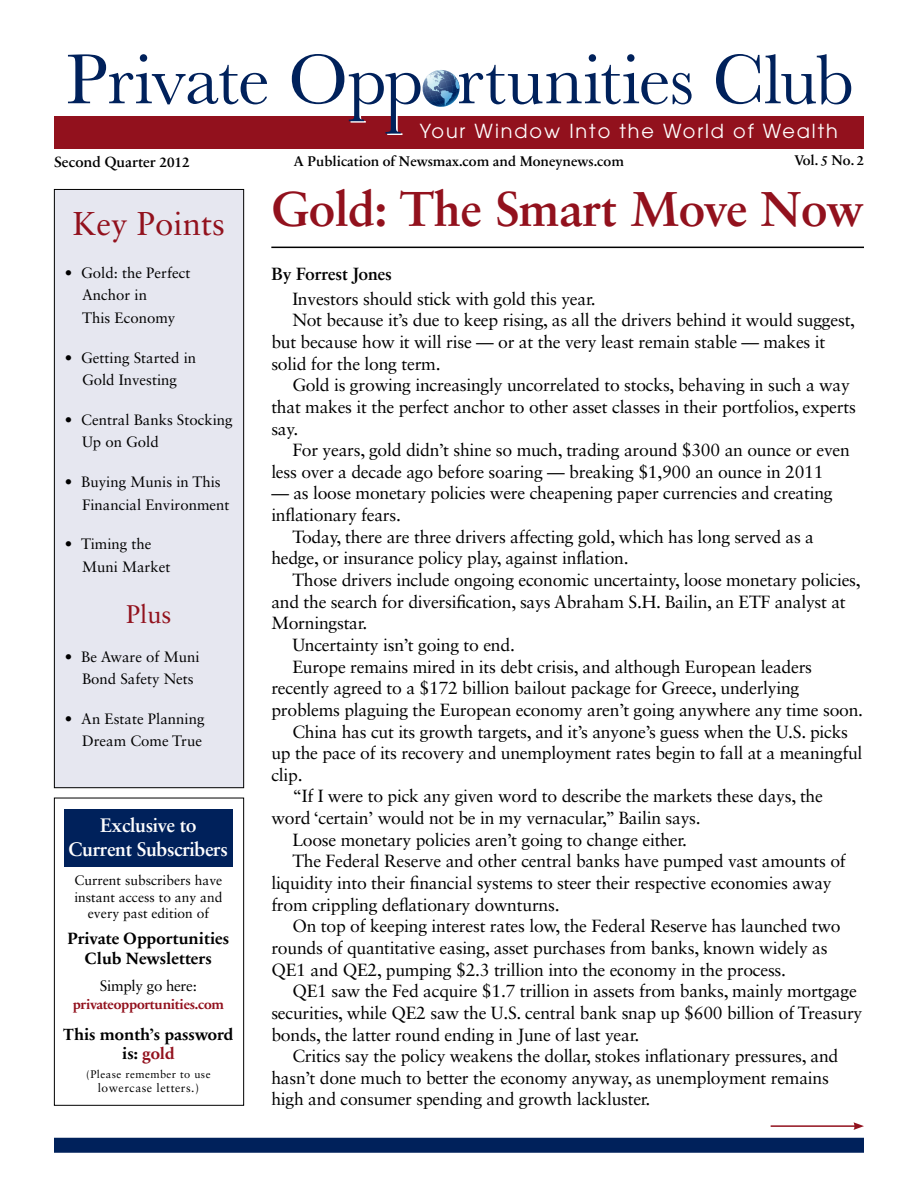
<style>
.page{position:relative;width:918px;height:1188px;background:#fff}
.page>*{position:absolute;margin:0;border:0;box-sizing:border-box;transform-origin:0 0}
.t1{font:700 48.75px "Sabon LT Std";letter-spacing:-.015em;color:#92111d}
.t2{font:33px "Sabon LT Std";color:#92111d}
.t3{font:25.5px "Sabon LT Std";color:#92111d}
.t4{font:700 19.5px/24px "Sabon LT Std";letter-spacing:-.02em;color:#fff;text-align:center}
.t5{font:19.2px "Avant Garde";letter-spacing:.1em;color:#fff}
.t6{font:17.7px/21.6px "Sabon LT Std";letter-spacing:-.015em;color:#000}
.t7{font:700 17.7px "Sabon LT Std";letter-spacing:-.015em;color:#000}
.t8{font:700 16.5px/19.4px "Sabon Next LT Pro";color:#000;text-align:center}
.t9{font:15.15px "Sabon LT Std";letter-spacing:-.02em;color:#000}
.t10{font:15px/22.5px "Sabon LT Std";color:#000}
.t11{font:600 15px "Sabon Next LT Pro";color:#000}
.t12{font:600 14.25px "Sabon Next LT Pro";color:#000}
.t13{font:13.8px/16.5px "Sabon LT Std";color:#000;text-align:center}
.t14{font:700 13.8px "Sabon Next LT Pro";letter-spacing:-.02em;color:#92111d}
.t15{font:12px "Sabon LT Std";letter-spacing:.04em;color:#000}
.t16{font:11.1px "Sabon LT Std";letter-spacing:.04em;color:#000}
.s1{color:#92111d}
</style>
<div class="page">
<div style="left:54px;top:1138px;width:810px;height:15px;background:#00215b"></div>
<div style="left:54px;top:116px;width:810px;height:33px;background:#92111d"></div>
<svg style="left:68px;top:54px;width:199px;height:50px"></svg>
<svg style="left:716px;top:54px;width:135px;height:50px"></svg>
<svg style="left:292px;top:54px;width:400px;height:81px"></svg>
<div style="left:54px;top:189px;width:190px;height:599px;background:#e6e7f0"></div>
<div style="left:54px;top:189px;width:190px;height:599px;border:1px solid #000"></div>
<div style="left:54px;top:798px;width:190px;height:308px;border:1px solid #000"></div>
<div style="left:64px;top:809px;width:169px;height:58px;background:#00215b"></div>
<hr style="left:771px;top:1125px;width:85px;height:2px;background:#92111d">
<svg style="left:853px;top:1122px;width:11px;height:8px"></svg>
<hr style="left:271px;top:247px;width:593px;height:1px;background:#000">
<p class="t5" style="left:420px;top:120px;width:420px">Your Window Into the World of Wealth</p>
<p class="t11" style="left:54px;top:150px;width:137px">Second Quarter 2012</p>
<p class="t12" style="left:794px;top:150px;width:71px">Vol. 5 No. 2</p>
<p class="t12" style="left:294px;top:150px;width:332px">A Publication of Newsmax.com and Moneynews.com</p>
<h2 class="t2" style="left:73px;top:204px;width:154px">Key Points</h2>
<p class="t10" style="left:82px;top:261px;width:110px;text-indent:-17px">• Gold: the Perfect<br>Anchor in<br>This Economy</p>
<p class="t10" style="left:65px;top:346px;width:133px;text-align:center">• Getting Started in<br>Gold Investing</p>
<p class="t10" style="left:82px;top:408px;width:152px;text-indent:-17px">• Central Banks Stocking<br>Up on Gold</p>
<p class="t10" style="left:82px;top:471px;width:149px;text-indent:-17px">• Buying Munis in This<br>Financial Environment</p>
<p class="t10" style="left:82px;top:533px;width:90px;text-indent:-17px">• Timing the<br>Muni Market</p>
<h3 class="t3" style="left:126px;top:599px;width:47px">Plus</h3>
<p class="t10" style="left:82px;top:645px;width:119px;text-indent:-17px">• Be Aware of Muni<br>Bond Safety Nets</p>
<p class="t10" style="left:65px;top:707px;width:141px;text-align:right">• An Estate Planning<br>Dream Come True</p>
<p class="t4" style="left:69px;top:812px;width:161px">Exclusive to<br>Current Subscribers</p>
<p class="t13" style="left:74px;top:872px;width:149px">Current subscribers have instant access to any and every past edition of</p>
<p class="t8" style="left:68px;top:928px;width:163px">Private Opportunities<br>Club Newsletters</p>
<p class="t9" style="left:100px;top:977px;width:98px">Simply go here:</p>
<p class="t14" style="left:73px;top:994px;width:153px">privateopportunities.com</p>
<p class="t8" style="left:63px;top:1024px;width:172px">This month’s password is: <span class="s1">gold</span></p>
<p class="t16" style="left:86px;top:1068px;width:126px">(Please remember to use</p>
<p class="t15" style="left:98px;top:1081px;width:103px">lowercase letters.)</p>
<h1 class="t1" style="left:271px;top:179px;width:594px">Gold: The Smart Move Now</h1>
<p class="t7" style="left:271px;top:263px;width:122px">By Forrest Jones</p>
<p class="t6" style="left:292px;top:288px;width:305px">Investors should stick with gold this year.</p>
<p class="t6" style="left:292px;top:309px;width:564px">Not because it’s due to keep rising, as all the drivers behind it would suggest,</p>
<p class="t6" style="left:271px;top:331px;width:556px">but because how it will rise — or at the very least remain stable — makes it</p>
<p class="t6" style="left:271px;top:352px;width:171px">solid for the long term.</p>
<p class="t6" style="left:292px;top:374px;width:559px">Gold is growing increasingly uncorrelated to stocks, behaving in such a way</p>
<p class="t6" style="left:271px;top:396px;width:586px">that makes it the perfect anchor to other asset classes in their portfolios, experts</p>
<p class="t6" style="left:271px;top:417px;width:28px">say.</p>
<p class="t6" style="left:292px;top:439px;width:559px">For years, gold didn’t shine so much, trading around $300 an ounce or even</p>
<p class="t6" style="left:271px;top:461px;width:554px">less over a decade ago before soaring — breaking $1,900 an ounce in 2011</p>
<p class="t6" style="left:271px;top:482px;width:563px">— as loose monetary policies were cheapening paper currencies and creating inflationary fears.</p>
<p class="t6" style="left:271px;top:526px;width:544px;text-indent:21px">Today, there are three drivers affecting gold, which has long served as a hedge, or insurance policy play, against inflation.</p>
<p class="t6" style="left:292px;top:569px;width:570px">Those drivers include ongoing economic uncertainty, loose monetary policies,</p>
<p class="t6" style="left:271px;top:591px;width:576px">and the search for diversification, says Abraham S.H. Bailin, an ETF analyst at</p>
<p class="t6" style="left:271px;top:612px;width:98px">Morningstar.</p>
<p class="t6" style="left:292px;top:634px;width:224px">Uncertainty isn’t going to end.</p>
<p class="t6" style="left:292px;top:655px;width:521px">Europe remains mired in its debt crisis, and although European leaders</p>
<p class="t6" style="left:271px;top:677px;width:530px">recently agreed to a $172 billion bailout package for Greece, underlying</p>
<p class="t6" style="left:271px;top:699px;width:593px">problems plaguing the European economy aren’t going anywhere any time soon.</p>
<p class="t6" style="left:292px;top:720px;width:557px">China has cut its growth targets, and it’s anyone’s guess when the U.S. picks</p>
<p class="t6" style="left:271px;top:742px;width:593px">up the pace of its recovery and unemployment rates begin to fall at a meaningful</p>
<p class="t6" style="left:271px;top:764px;width:33px">clip.</p>
<p class="t6" style="left:292px;top:785px;width:532px">“If I were to pick any given word to describe the markets these days, the</p>
<p class="t6" style="left:271px;top:807px;width:431px">word ‘certain’ would not be in my vernacular,” Bailin says.</p>
<p class="t6" style="left:292px;top:829px;width:396px">Loose monetary policies aren’t going to change either.</p>
<p class="t6" style="left:292px;top:850px;width:555px">The Federal Reserve and other central banks have pumped vast amounts of</p>
<p class="t6" style="left:271px;top:872px;width:562px">liquidity into their financial systems to steer their respective economies away</p>
<p class="t6" style="left:271px;top:894px;width:290px">from crippling deflationary downturns.</p>
<p class="t6" style="left:292px;top:915px;width:550px">On top of keeping interest rates low, the Federal Reserve has launched two</p>
<p class="t6" style="left:271px;top:937px;width:558px">rounds of quantitative easing, asset purchases from banks, known widely as</p>
<p class="t6" style="left:271px;top:958px;width:516px">QE1 and QE2, pumping $2.3 trillion into the economy in the process.</p>
<p class="t6" style="left:292px;top:980px;width:566px">QE1 saw the Fed acquire $1.7 trillion in assets from banks, mainly mortgage</p>
<p class="t6" style="left:271px;top:1002px;width:593px">securities, while QE2 saw the U.S. central bank snap up $600 billion of Treasury</p>
<p class="t6" style="left:271px;top:1023px;width:369px">bonds, the latter round ending in June of last year.</p>
<p class="t6" style="left:292px;top:1045px;width:547px">Critics say the policy weakens the dollar, stokes inflationary pressures, and</p>
<p class="t6" style="left:271px;top:1067px;width:559px">hasn’t done much to better the economy anyway, as unemployment remains</p>
<p class="t6" style="left:271px;top:1088px;width:381px">high and consumer spending and growth lackluster.</p>
</div>
